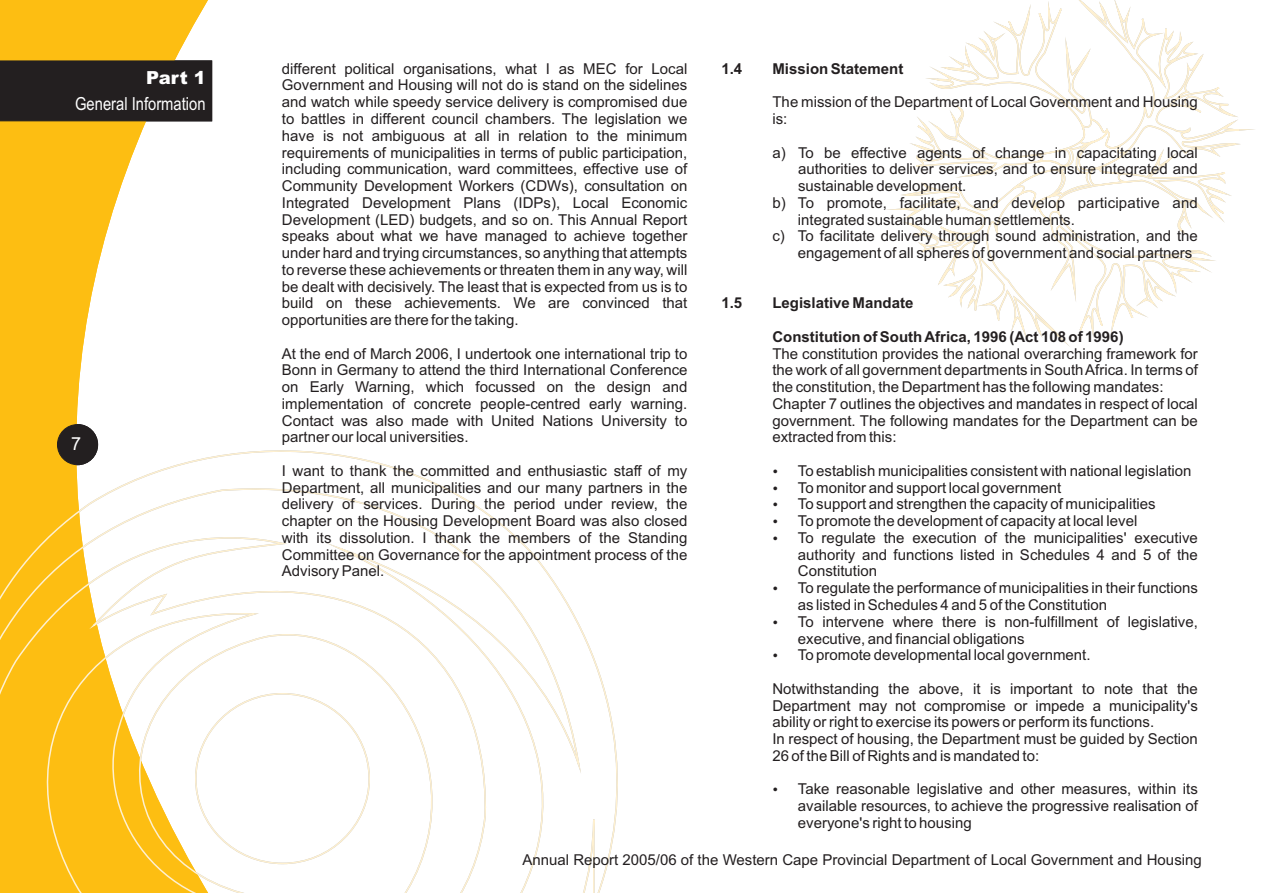
<style>
.page{position:relative;width:1263px;height:893px;background:#fff}
.page>*{position:absolute;margin:0;border:0;box-sizing:border-box;transform-origin:0 0}
.t1{font:18px "Arial";color:#fff}
.t2{font:18px "Arial Narrow";color:#fff}
.t3{font:900 18px "Arial";color:#fff}
.t4{font:15px/16.8px "Arial";color:#231f20}
.t5{font:700 15px "Arial";color:#231f20}
</style>
<div class="page">
<svg style="left:0;top:0;width:213px;height:423px;fill:#fdbe12"></svg>
<div style="left:0;top:61px;width:212px;height:60px;background:#231f20"></div>
<svg style="left:0;top:423px;width:618px;height:470px"></svg>
<svg style="left:887px;top:0;width:368px;height:347px"></svg>
<svg style="left:1007px;top:108px;width:126px;height:119px"></svg>
<div style="left:57px;top:424px;width:41px;height:41px;background:#231f20;border:1px solid #231f20;border-radius:50%"></div>
<p class="t3" style="left:146px;top:71px;width:61px">Part 1</p>
<p class="t1" style="left:44px;top:96px;width:161px">General Information</p>
<p class="t2" style="left:75px;top:97px;width:132px">General Information</p>
<p class="t1" style="left:71px;top:437px;width:12px">1</p>
<p class="t1" style="left:71px;top:437px;width:12px">7</p>
<p class="t4" style="left:282px;top:61px;width:407px">different political organisations, what I as MEC for Local</p>
<p class="t5" style="left:721px;top:63px;width:22px">1.4</p>
<p class="t5" style="left:772px;top:63px;width:132px">Mission Statement</p>
<p class="t4" style="left:282px;top:78px;width:407px">Government and Housing will not do is stand on the sidelines and watch while speedy service delivery is compromised due</p>
<p class="t4" style="left:772px;top:95px;width:427px">The mission of the Department of Local Government and Housing</p>
<p class="t4" style="left:282px;top:112px;width:407px">to battles in different council chambers. The legislation we</p>
<p class="t4" style="left:772px;top:112px;width:16px">is:</p>
<p class="t4" style="left:282px;top:128px;width:407px">have is not ambiguous at all in relation to the minimum requirements of municipalities in terms of public participation,</p>
<p class="t4" style="left:772px;top:145px;width:427px">a) To be effective agents of change in capacitating local</p>
<p class="t4" style="left:282px;top:162px;width:407px">including communication, ward committees, effective use of</p>
<p class="t4" style="left:798px;top:162px;width:401px">authorities to deliver services, and to ensure integrated and</p>
<p class="t4" style="left:282px;top:179px;width:407px">Community Development Workers (CDWs), consultation on</p>
<p class="t4" style="left:798px;top:179px;width:170px">sustainable development.</p>
<p class="t4" style="left:282px;top:195px;width:407px">Integrated Development Plans (IDPs), Local Economic</p>
<p class="t4" style="left:772px;top:195px;width:427px">b) To promote, facilitate, and develop participative and</p>
<p class="t4" style="left:282px;top:212px;width:407px">Development (LED) budgets, and so on. This Annual Report</p>
<p class="t4" style="left:798px;top:212px;width:278px">integrated sustainable human settlements.</p>
<p class="t4" style="left:282px;top:229px;width:407px">speaks about what we have managed to achieve together</p>
<p class="t4" style="left:772px;top:229px;width:427px">c) To facilitate delivery through sound administration, and the</p>
<p class="t4" style="left:282px;top:246px;width:407px">under hard and trying circumstances, so anything that attempts</p>
<p class="t4" style="left:798px;top:246px;width:396px">engagement of all spheres of government and social partners</p>
<p class="t4" style="left:282px;top:263px;width:407px;text-align:justify">to reverse these achievements or threaten them in any way, will be dealt with decisively. The least that is expected from us is to build on these achievements. We are convinced that</p>
<p class="t5" style="left:721px;top:297px;width:22px">1.5</p>
<p class="t5" style="left:772px;top:297px;width:142px">Legislative Mandate</p>
<p class="t4" style="left:282px;top:313px;width:238px">opportunities are there for the taking.</p>
<p class="t5" style="left:772px;top:331px;width:353px">Constitution of South Africa, 1996 (Act 108 of 1996)</p>
<p class="t4" style="left:282px;top:346px;width:407px">At the end of March 2006, I undertook one international trip to</p>
<p class="t4" style="left:772px;top:346px;width:427px">The constitution provides the national overarching framework for</p>
<p class="t4" style="left:282px;top:363px;width:407px">Bonn in Germany to attend the third International Conference</p>
<p class="t4" style="left:772px;top:363px;width:427px">the work of all government departments in South Africa. In terms of</p>
<p class="t4" style="left:282px;top:380px;width:407px">on Early Warning, which focussed on the design and</p>
<p class="t4" style="left:772px;top:380px;width:393px">the constitution, the Department has the following mandates:</p>
<p class="t4" style="left:282px;top:397px;width:407px">implementation of concrete people-centred early warning.</p>
<p class="t4" style="left:772px;top:397px;width:427px">Chapter 7 outlines the objectives and mandates in respect of local</p>
<p class="t4" style="left:282px;top:413px;width:407px">Contact was also made with United Nations University to</p>
<p class="t4" style="left:772px;top:413px;width:427px">government. The following mandates for the Department can be</p>
<p class="t4" style="left:282px;top:430px;width:188px">partner our local universities.</p>
<p class="t4" style="left:772px;top:430px;width:126px">extracted from this:</p>
<p class="t4" style="left:282px;top:464px;width:407px">I want to thank the committed and enthusiastic staff of my</p>
<p class="t4" style="left:798px;top:464px;width:395px">To establish municipalities consistent with national legislation</p>
<p class="t4" style="left:282px;top:480px;width:407px">Department, all municipalities and our many partners in the</p>
<p class="t4" style="left:798px;top:480px;width:265px">To monitor and support local government</p>
<p class="t4" style="left:282px;top:497px;width:407px">delivery of services. During the period under review, the</p>
<p class="t4" style="left:798px;top:497px;width:359px">To support and strengthen the capacity of municipalities</p>
<p class="t4" style="left:282px;top:514px;width:407px">chapter on the Housing Development Board was also closed</p>
<p class="t4" style="left:798px;top:514px;width:341px">To promote the development of capacity at local level</p>
<p class="t4" style="left:282px;top:531px;width:407px">with its dissolution. I thank the members of the Standing</p>
<p class="t4" style="left:798px;top:531px;width:401px">To regulate the execution of the municipalities' executive</p>
<p class="t4" style="left:282px;top:547px;width:407px">Committee on Governance for the appointment process of the</p>
<p class="t4" style="left:798px;top:547px;width:401px">authority and functions listed in Schedules 4 and 5 of the</p>
<p class="t4" style="left:282px;top:564px;width:104px">Advisory Panel.</p>
<p class="t4" style="left:798px;top:564px;width:401px">Constitution<br>To regulate the performance of municipalities in their functions as listed in Schedules 4 and 5 of the Constitution<br>To intervene where there is non-fulfillment of legislative, executive, and financial obligations<br>To promote developmental local government.</p>
<p class="t4" style="left:772px;top:681px;width:427px">Notwithstanding the above, it is important to note that the Department may not compromise or impede a municipality's ability or right to exercise its powers or perform its functions.<br>In respect of housing, the Department must be guided by Section 26 of the Bill of Rights and is mandated to:</p>
<p class="t4" style="left:798px;top:782px;width:401px;text-align:justify">Take reasonable legislative and other measures, within its available resources, to achieve the progressive realisation of everyone's right to housing</p>
<p class="t4" style="left:522px;top:853px;width:681px">Annual Report 2005/06 of the Western Cape Provincial Department of Local Government and Housing</p>
</div>
